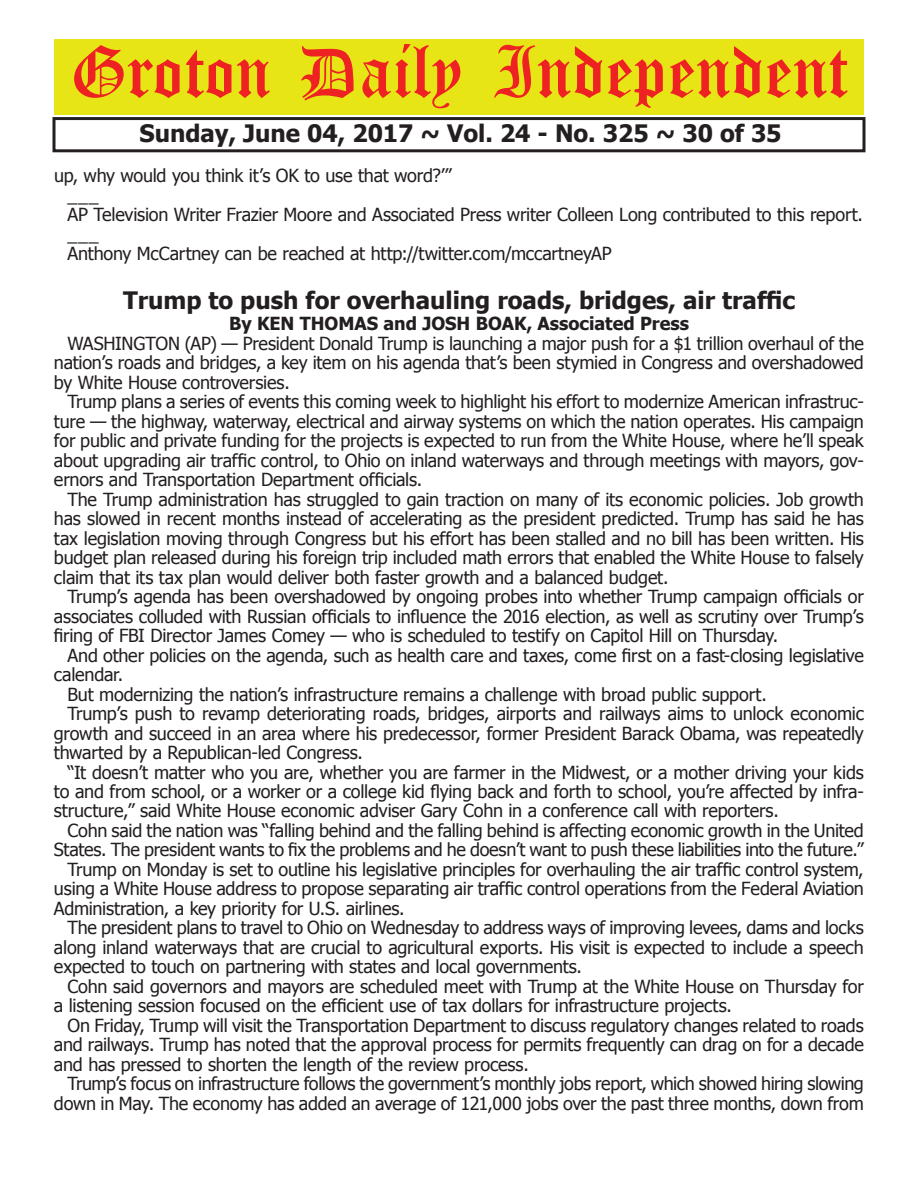
<style>
.page{position:relative;width:918px;height:1188px;background:#fff}
.page>*{position:absolute;margin:0;border:0;box-sizing:border-box;transform-origin:0 0}
.t1{font:54px "Old English Five";color:#ee2123}
.t2{font:700 24px "Tahoma";color:#231f20}
.t3{font:18px/19.5px "Tahoma";letter-spacing:-.015em;color:#231f20;text-align:justify}
.t4{font:700 18px "Tahoma";color:#231f20}
</style>
<div class="page">
<div style="left:52px;top:117px;width:814px;height:35px;border:3px solid #231f20"></div>
<div style="left:54px;top:40px;width:810px;height:75px;background:#e7e515"></div>
<h1 class="t1" style="left:70px;top:47px;width:779px">Groton Daily Independent</h1>
<h2 class="t2" style="left:140px;top:116px;width:644px">Sunday, June 04, 2017 ~ Vol. 24 - No. 325 ~ 30 of 35</h2>
<p class="t3" style="left:68px;top:165px;width:797px;text-align:left;text-indent:-14px">up, why would you think it’s OK to use that word?’”<br>___<br>AP Television Writer Frazier Moore and Associated Press writer Colleen Long contributed to this report. ___<br>Anthony McCartney can be reached at http://twitter.com/mccartneyAP</p>
<h2 class="t2" style="left:123px;top:283px;width:674px">Trump to push for overhauling roads, bridges, air traffic</h2>
<p class="t4" style="left:229px;top:311px;width:461px">By KEN THOMAS and JOSH BOAK, Associated Press</p>
<p class="t3" style="left:54px;top:333px;width:811px;text-indent:14px">WASHINGTON (AP) — President Donald Trump is launching a major push for a $1 trillion overhaul of the nation’s roads and bridges, a key item on his agenda that’s been stymied in Congress and overshadowed by White House controversies.</p>
<p class="t3" style="left:54px;top:391px;width:811px;text-indent:13px">Trump plans a series of events this coming week to highlight his effort to modernize American infrastruc&shy;ture — the highway, waterway, electrical and airway systems on which the nation operates. His campaign for public and private funding for the projects is expected to run from the White House, where he’ll speak about upgrading air traffic control, to Ohio on inland waterways and through meetings with mayors, gov&shy;ernors and Transportation Department officials.</p>
<p class="t3" style="left:54px;top:488px;width:812px;text-indent:14px">The Trump administration has struggled to gain traction on many of its economic policies. Job growth has slowed in recent months instead of accelerating as the president predicted. Trump has said he has tax legislation moving through Congress but his effort has been stalled and no bill has been written. His budget plan released during his foreign trip included math errors that enabled the White House to falsely claim that its tax plan would deliver both faster growth and a balanced budget.</p>
<p class="t3" style="left:54px;top:586px;width:811px;text-indent:14px">Trump’s agenda has been overshadowed by ongoing probes into whether Trump campaign officials or associates colluded with Russian officials to influence the 2016 election, as well as scrutiny over Trump’s firing of FBI Director James Comey — who is scheduled to testify on Capitol Hill on Thursday.</p>
<p class="t3" style="left:67px;top:644px;width:798px">And other policies on the agenda, such as health care and taxes, come first on a fast-closing legislative</p>
<p class="t3" style="left:54px;top:664px;width:71px">calendar.</p>
<p class="t3" style="left:67px;top:683px;width:701px">But modernizing the nation’s infrastructure remains a challenge with broad public support.</p>
<p class="t3" style="left:67px;top:703px;width:798px">Trump’s push to revamp deteriorating roads, bridges, airports and railways aims to unlock economic</p>
<p class="t3" style="left:54px;top:722px;width:811px">growth and succeed in an area where his predecessor, former President Barack Obama, was repeatedly</p>
<p class="t3" style="left:54px;top:742px;width:311px">thwarted by a Republican-led Congress.</p>
<p class="t3" style="left:67px;top:761px;width:798px">“It doesn’t matter who you are, whether you are farmer in the Midwest, or a mother driving your kids</p>
<p class="t3" style="left:54px;top:781px;width:811px">to and from school, or a worker or a college kid flying back and forth to school, you’re affected by infra-</p>
<p class="t3" style="left:54px;top:800px;width:726px">structure,” said White House economic adviser Gary Cohn in a conference call with reporters.</p>
<p class="t3" style="left:67px;top:820px;width:798px">Cohn said the nation was “falling behind and the falling behind is affecting economic growth in the United</p>
<p class="t3" style="left:54px;top:839px;width:811px">States. The president wants to fix the problems and he doesn’t want to push these liabilities into the future.”</p>
<p class="t3" style="left:67px;top:859px;width:798px">Trump on Monday is set to outline his legislative principles for overhauling the air traffic control system,</p>
<p class="t3" style="left:54px;top:878px;width:811px">using a White House address to propose separating air traffic control operations from the Federal Aviation</p>
<p class="t3" style="left:54px;top:898px;width:352px">Administration, a key priority for U.S. airlines.</p>
<p class="t3" style="left:67px;top:917px;width:798px">The president plans to travel to Ohio on Wednesday to address ways of improving levees, dams and locks</p>
<p class="t3" style="left:54px;top:937px;width:811px">along inland waterways that are crucial to agricultural exports. His visit is expected to include a speech</p>
<p class="t3" style="left:54px;top:956px;width:530px">expected to touch on partnering with states and local governments.</p>
<p class="t3" style="left:67px;top:976px;width:798px">Cohn said governors and mayors are scheduled meet with Trump at the White House on Thursday for</p>
<p class="t3" style="left:54px;top:995px;width:679px">a listening session focused on the efficient use of tax dollars for infrastructure projects.</p>
<p class="t3" style="left:67px;top:1015px;width:798px">On Friday, Trump will visit the Transportation Department to discuss regulatory changes related to roads</p>
<p class="t3" style="left:54px;top:1034px;width:811px">and railways. Trump has noted that the approval process for permits frequently can drag on for a decade</p>
<p class="t3" style="left:54px;top:1054px;width:476px">and has pressed to shorten the length of the review process.</p>
<p class="t3" style="left:67px;top:1073px;width:798px">Trump’s focus on infrastructure follows the government’s monthly jobs report, which showed hiring slowing</p>
<p class="t3" style="left:54px;top:1093px;width:811px">down in May. The economy has added an average of 121,000 jobs over the past three months, down from</p>
</div>
